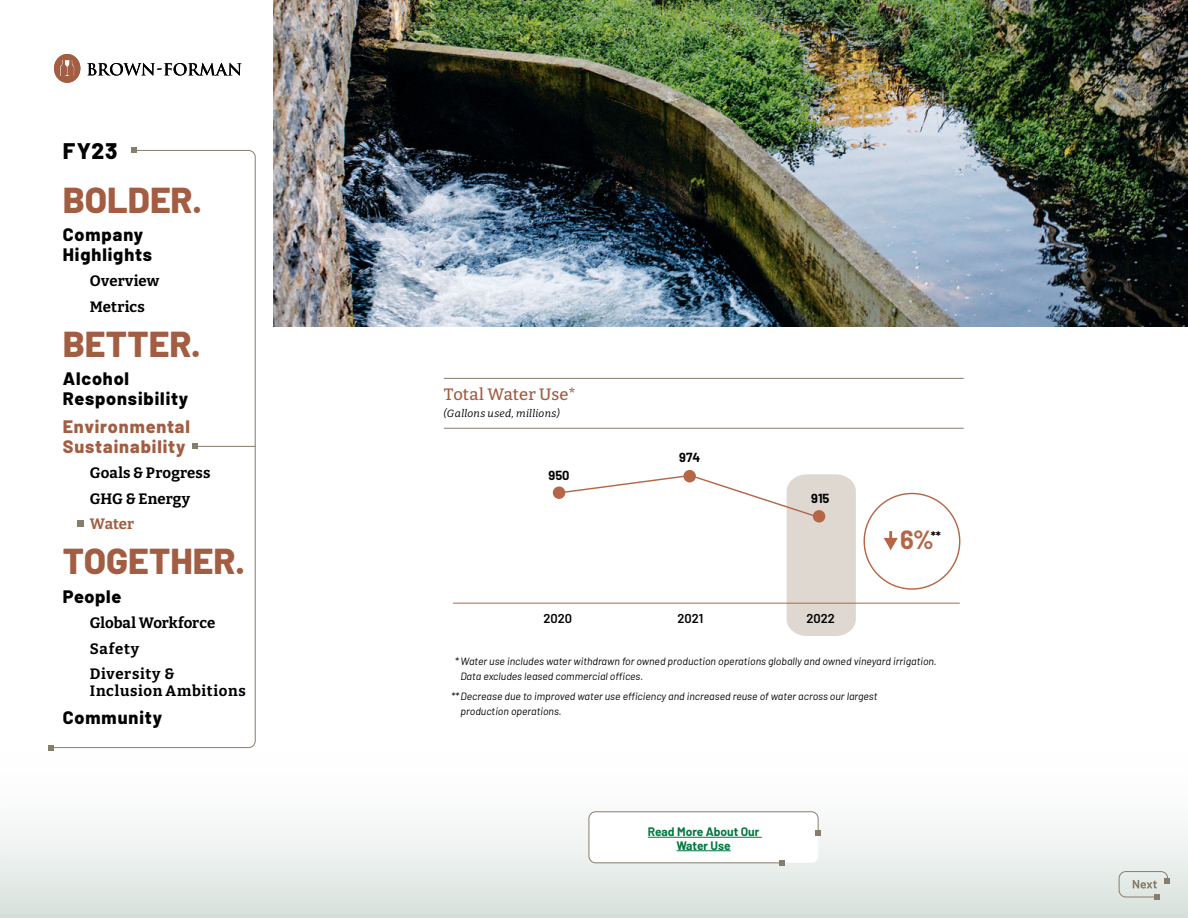
<style>
.page{position:relative;width:1188px;height:918px;background:#fff}
.page>*{position:absolute;margin:0;border:0;box-sizing:border-box;transform-origin:0 0}
.t1{font:800 36px "Barlow";color:#a25d42}
.t2{font:700 25.65px "Barlow";color:#b56646}
.t3{font:800 22.5px "Barlow";color:#000}
.t4{font:800 18px/19.5px "Barlow";letter-spacing:.05em;color:#000}
.t5{font:800 18px/19.5px "Barlow";letter-spacing:.05em;color:#a25d42}
.Chart_heading{font:500 16.5px "Bitter";letter-spacing:.005em;color:#a25d42}
.t6{font:700 15px/25.5px "Bitter";letter-spacing:.02em;color:#000}
.t7{font:700 15px "Bitter";letter-spacing:.04em;color:#000}
.t8{font:700 15px "Bitter";letter-spacing:-.005em;color:#a25d42}
.t9{font:600 12.9px "Barlow";color:#000}
.t10{font:700 12.9px "Barlow";color:#000}
.t11{font:700 12px/13.5px "Barlow";color:#007840;text-align:center}
.t12{font:italic 10.5px/15px "Barlow";color:#000}
.Chart_heading-2{font:italic 10.5px "Bitter";letter-spacing:.025em;color:#000}
</style>
<div class="page">
<div style="left:0;top:739px;width:1188px;height:179px;background:linear-gradient(to bottom,#fff,#dce4e0)"></div>
<hr style="left:444px;top:428px;width:520px;height:1px;background:#887d6d">
<hr style="left:444px;top:378px;width:520px;height:1px;background:#887d6d">
<div style="left:553px;top:486px;width:12px;height:13px;background:#b56646;border-radius:50%"></div>
<svg style="left:558px;top:474px;width:298px;height:162px"></svg>
<div style="left:683px;top:470px;width:13px;height:12px;background:#b56646;border-radius:50%"></div>
<div style="left:813px;top:510px;width:12px;height:13px;background:#b56646;border-radius:50%"></div>
<hr style="left:453px;top:603px;width:507px;height:1px;background:#b56646">
<svg style="left:884px;top:531px;width:14px;height:19px"></svg>
<svg style="left:588px;top:811px;width:233px;height:55px"></svg>
<img style="left:274px;top:0;width:914px;height:326px">
<svg style="left:1118px;top:871px;width:52px;height:29px;background:#d1d5cf"></svg>
<svg style="left:50px;top:150px;width:206px;height:598px"></svg>
<svg style="left:131px;top:147px;width:6px;height:6px"></svg>
<svg style="left:48px;top:745px;width:6px;height:6px"></svg>
<div style="left:77px;top:521px;width:7px;height:6px;background:#887d6d"></div>
<svg style="left:87px;top:63px;width:154px;height:13px"></svg>
<svg style="left:54px;top:54px;width:26px;height:29px"></svg>
<h3 class="t3" style="left:63px;top:134px;width:56px">FY23</h3>
<h1 class="t1" style="left:63px;top:173px;width:141px">BOLDER.</h1>
<h3 class="t4" style="left:63px;top:224px;width:91px">Company<br>Highlights</h3>
<h3 class="t6" style="left:90px;top:268px;width:71px">Overview<br>Metrics</h3>
<h1 class="t1" style="left:63px;top:317px;width:139px">BETTER.</h1>
<h3 class="t4" style="left:63px;top:368px;width:127px">Alcohol<br>Responsibility</h3>
<h3 class="t5" style="left:63px;top:416px;width:129px">Environmental<br>Sustainability</h3>
<h3 class="t6" style="left:90px;top:460px;width:122px">Goals &amp; Progress<br>GHG &amp; Energy</h3>
<h3 class="t8" style="left:90px;top:515px;width:46px">Water</h3>
<h1 class="t1" style="left:63px;top:534px;width:184px">TOGETHER.</h1>
<h3 class="t4" style="left:63px;top:585px;width:60px">People</h3>
<h3 class="t6" style="left:90px;top:610px;width:127px">Global Workforce<br>Safety<br>Diversity &amp;</h3>
<h3 class="t7" style="left:90px;top:681px;width:157px">Inclusion Ambitions</h3>
<h3 class="t4" style="left:63px;top:707px;width:101px">Community</h3>
<p class="Chart_heading" style="left:444px;top:384px;width:134px">Total Water Use*</p>
<p class="Chart_heading-2" style="left:444px;top:406px;width:117px">(Gallons used, millions)</p>
<p class="t10" style="left:549px;top:466px;width:23px">950</p>
<p class="t10" style="left:679px;top:448px;width:22px">974</p>
<p class="t10" style="left:811px;top:488px;width:20px">915</p>
<p class="t9" style="left:544px;top:609px;width:30px">2020</p>
<p class="t9" style="left:677px;top:609px;width:27px">2021</p>
<p class="t9" style="left:806px;top:609px;width:30px">2022</p>
<p class="t2" style="left:900px;top:521px;width:43px">6%<sup>**</sup></p>
<p class="t12" style="left:460px;top:653px;width:478px;text-indent:-6px">* Water use includes water withdrawn for owned production operations globally and owned vineyard irrigation.<br>Data excludes leased commercial offices.</p>
<p class="t12" style="left:460px;top:688px;width:419px;text-indent:-9px">**Decrease due to improved water use efficiency and increased reuse of water across our largest production operations.</p>
<p class="t11" style="left:648px;top:824px;width:113px">Read More About Our<br>Water Use</p>
</div>
